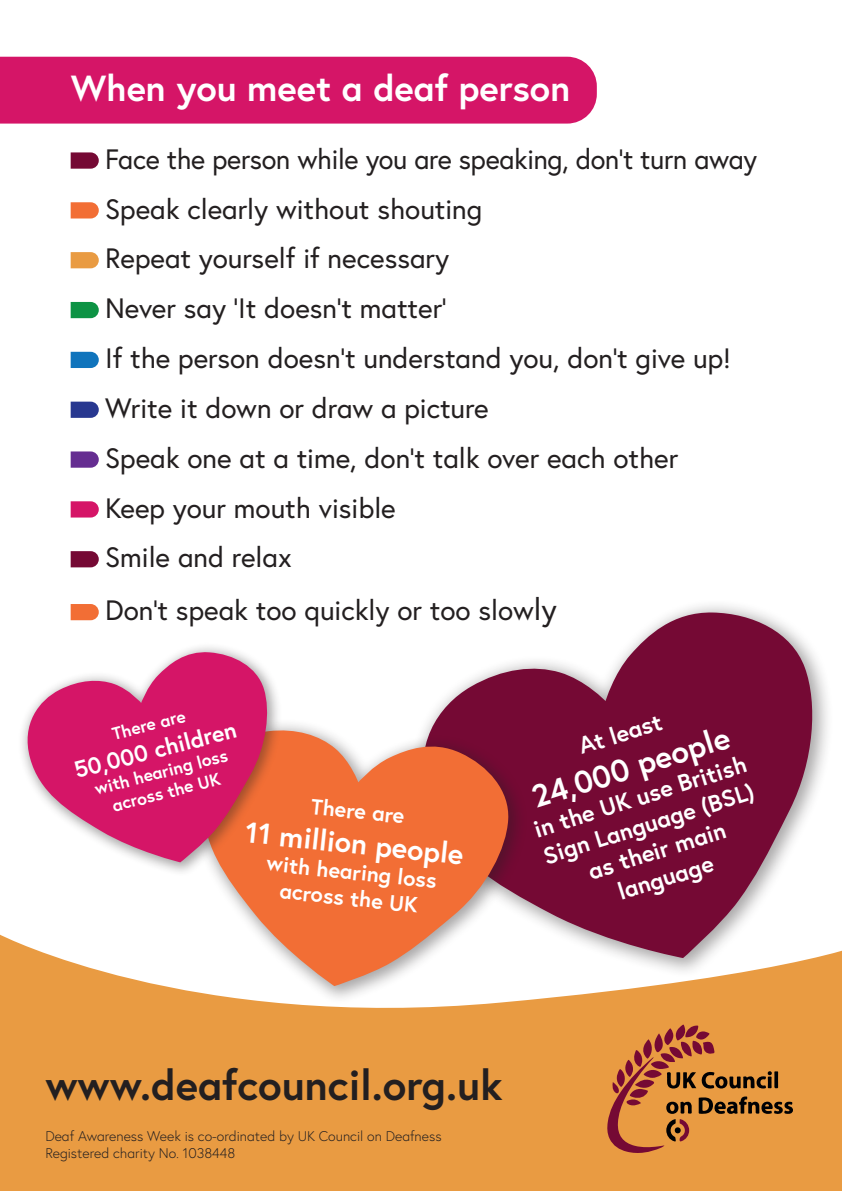
<style>
.page{position:relative;width:842px;height:1191px;background:#fff}
.page>*{position:absolute;margin:0;border:0;box-sizing:border-box;transform-origin:0 0}
.t1{font:700 42px "Europa";color:#231f20}
.t2{font:700 36.2px "Europa";color:#fff}
.t3{font:700 31.4px "Europa";color:#fff}
.t4{font:700 29px "Europa";color:#fff}
.t5{font:28px/49.8px "Europa";color:#231f20}
.t6{font:700 23.6px/28.4px "Europa";color:#fff;text-align:center}
.t7{font:700 23.2px "Europa";color:#fff}
.t8{font:700 21.8px/26px "Europa";color:#fff;text-align:center}
.t9{font:700 17.4px/20.8px "Europa";color:#fff;text-align:center}
.t10{font:300 14px/16.8px "Europa";color:#231f20}
.s1{font-size:30.6px}
</style>
<div class="page">
<div style="left:0;top:934px;width:842px;height:257px;background:#e99b42"></div>
<svg style="left:607px;top:1024px;width:186px;height:129px;background:#c87d3b"></svg>
<div style="left:0;top:57px;width:597px;height:67px;background:#d51567"></div>
<svg style="left:71px;top:152px;width:28px;height:17px"></svg>
<svg style="left:71px;top:202px;width:28px;height:16px"></svg>
<svg style="left:71px;top:252px;width:28px;height:16px"></svg>
<svg style="left:71px;top:302px;width:28px;height:16px"></svg>
<svg style="left:71px;top:352px;width:28px;height:16px"></svg>
<svg style="left:71px;top:401px;width:28px;height:17px"></svg>
<svg style="left:71px;top:451px;width:28px;height:17px"></svg>
<svg style="left:71px;top:501px;width:28px;height:16px"></svg>
<svg style="left:71px;top:551px;width:28px;height:16px"></svg>
<svg style="left:71px;top:604px;width:28px;height:16px"></svg>
<div style="left:410px;top:599px;width:424px;height:380px;background:#231f20;opacity:.4"></div>
<svg style="left:411px;top:611px;width:407px;height:347px;fill:#750934"></svg>
<div style="left:191px;top:718px;width:337px;height:287px;background:#231f20;opacity:.4"></div>
<svg style="left:200px;top:728px;width:310px;height:258px;fill:#f26e35"></svg>
<div style="left:18px;top:642px;width:265px;height:235px;background:#231f20;opacity:.4"></div>
<svg style="left:21px;top:650px;width:250px;height:212px;fill:#d51567"></svg>
<p class="t2" style="left:71px;top:64px;width:501px">When you meet a deaf person</p>
<p class="t5" style="left:105px;top:133px;width:654px">Face the person while you are speaking, don’t turn away Speak clearly without shouting<br>Repeat yourself if necessary<br>Never say ‘It doesn’t matter’<br>If the person doesn’t understand you, don’t give up!<br>Write it down or draw a picture<br>Speak one at a time, don’t talk over each other<br>Keep your mouth visible<br>Smile and relax</p>
<p class="t5" style="left:105px;top:585px;width:453px">Don’t speak too quickly or too slow<span class="s1">ly</span></p>
<p class="t9" style="left:110px;top:724px;width:76px;rotate:-15deg">There are</p>
<p class="t7" style="left:71px;top:756px;width:168px;rotate:-15deg">50,000 children</p>
<p class="t9" style="left:92px;top:779px;width:138px;rotate:-15deg">with hearing loss across the UK</p>
<p class="t8" style="left:313px;top:792px;width:95px;rotate:6deg">There are</p>
<p class="t4" style="left:248px;top:812px;width:221px;rotate:6deg">11 million people</p>
<p class="t8" style="left:268px;top:849px;width:172px;rotate:6deg">with hearing loss across the UK</p>
<p class="t6" style="left:575px;top:732px;width:87px;rotate:-17deg">At least</p>
<p class="t3" style="left:526px;top:778px;width:207px;rotate:-18deg">24,000 people</p>
<p class="t6" style="left:530px;top:814px;width:223px;rotate:-17deg">in the UK use British<br>Sign Language (BSL) as their main language</p>
<h1 class="t1" style="left:45px;top:1056px;width:459px">www.deafcouncil.org.uk</h1>
<p class="t10" style="left:45px;top:1127px;width:398px">Deaf Awareness Week is co-ordinated by UK Council on Deafness<br>Registered charity No. 1038448</p>
</div>
